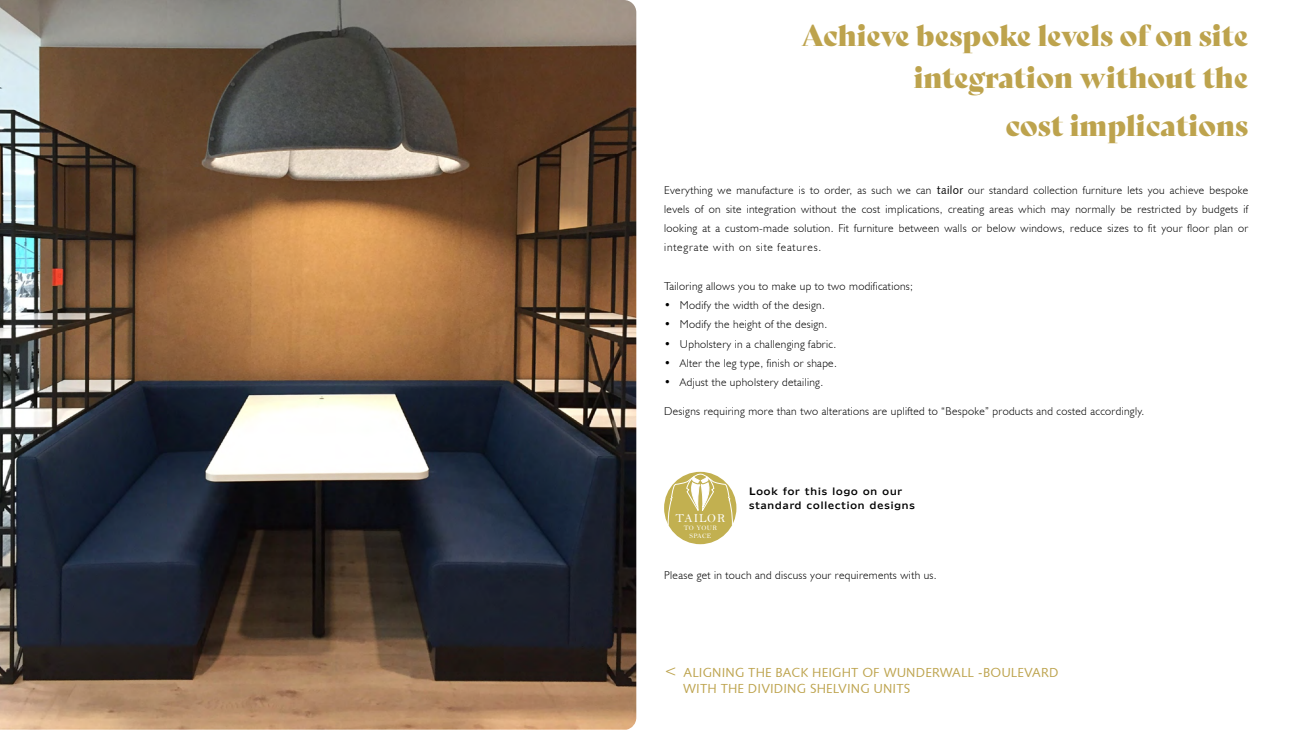
<style>
.page{position:relative;width:1297px;height:730px;background:#fff}
.page>*{position:absolute;margin:0;border:0;box-sizing:border-box;transform-origin:0 0}
.t1{font:28.88px/42px "Bely Display";color:#bda34d;text-align:right}
.t2{font:13.12px/15.8px "Humanist 531 BT Roman A";letter-spacing:.01em;color:#bda34d}
.t3{font:12.08px "Bell";letter-spacing:.08em;color:#fff}
.t4{font:300 11.38px/19.2px "Humanist 521 BT";letter-spacing:.03em;color:#000;text-align:justify}
.t5{font:9.62px/13.7px "Humanist 970 BT Roman C";letter-spacing:.03em;color:#000}
.t6{font:6.83px/8.1px "Bell";letter-spacing:.055em;color:#fff;text-align:center}
.s1{font-family:"Humanist 531 BT Roman A";font-weight:400}
.s2{font-size:15.75px}
</style>
<div class="page">
<img style="left:0;top:0;width:636px;height:729px">
<div style="left:664px;top:472px;width:72px;height:72px;background:#c2b050;border-radius:50%"></div>
<svg style="left:667px;top:473px;width:66px;height:53px"></svg>
<h1 class="t1" style="left:802px;top:12px;width:448px">Achieve bespoke levels of on site integration without the</h1>
<h1 class="t1" style="left:1005px;top:102px;width:244px">cost implications</h1>
<p class="t4" style="left:664px;top:180px;width:585px">Everything we manufacture is to order, as such we can <span class="s1">tailor</span> our standard collection furniture lets you achieve bespoke levels of on site integration without the cost implications, creating areas which may normally be restricted by budgets if looking at a custom-made solution. Fit furniture between walls or below windows, reduce sizes to fit your floor plan or integrate with on site features.</p>
<p class="t4" style="left:664px;top:276px;width:250px">Tailoring allows you to make up to two modifications;</p>
<p class="t4" style="left:664px;top:295px;width:162px">• Modify the width of the design.</p>
<p class="t4" style="left:664px;top:314px;width:165px">• Modify the height of the design.</p>
<p class="t4" style="left:664px;top:334px;width:174px">• Upholstery in a challenging fabric.</p>
<p class="t4" style="left:664px;top:353px;width:174px">• Alter the leg type, finish or shape.</p>
<p class="t4" style="left:664px;top:372px;width:160px">• Adjust the upholstery detailing.</p>
<p class="t4" style="left:664px;top:401px;width:482px">Designs requiring more than two alterations are uplifted to “Bespoke” products and costed accordingly.</p>
<p class="t3" style="left:676px;top:510px;width:51px">TAILOR</p>
<p class="t6" style="left:684px;top:523px;width:35px">TO YOUR<br>SPACE</p>
<p class="t5" style="left:749px;top:484px;width:168px">Look for this logo on our standard collection designs</p>
<p class="t4" style="left:664px;top:564px;width:274px">Please get in touch and discuss your requirements with us.</p>
<p class="t2" style="left:683px;top:664px;width:377px;text-indent:-19px"><span class="s2">&lt;</span> ALIGNING THE BACK HEIGHT OF WUNDERWALL -BOULEVARD<br>WITH THE DIVIDING SHELVING UNITS</p>
</div>
